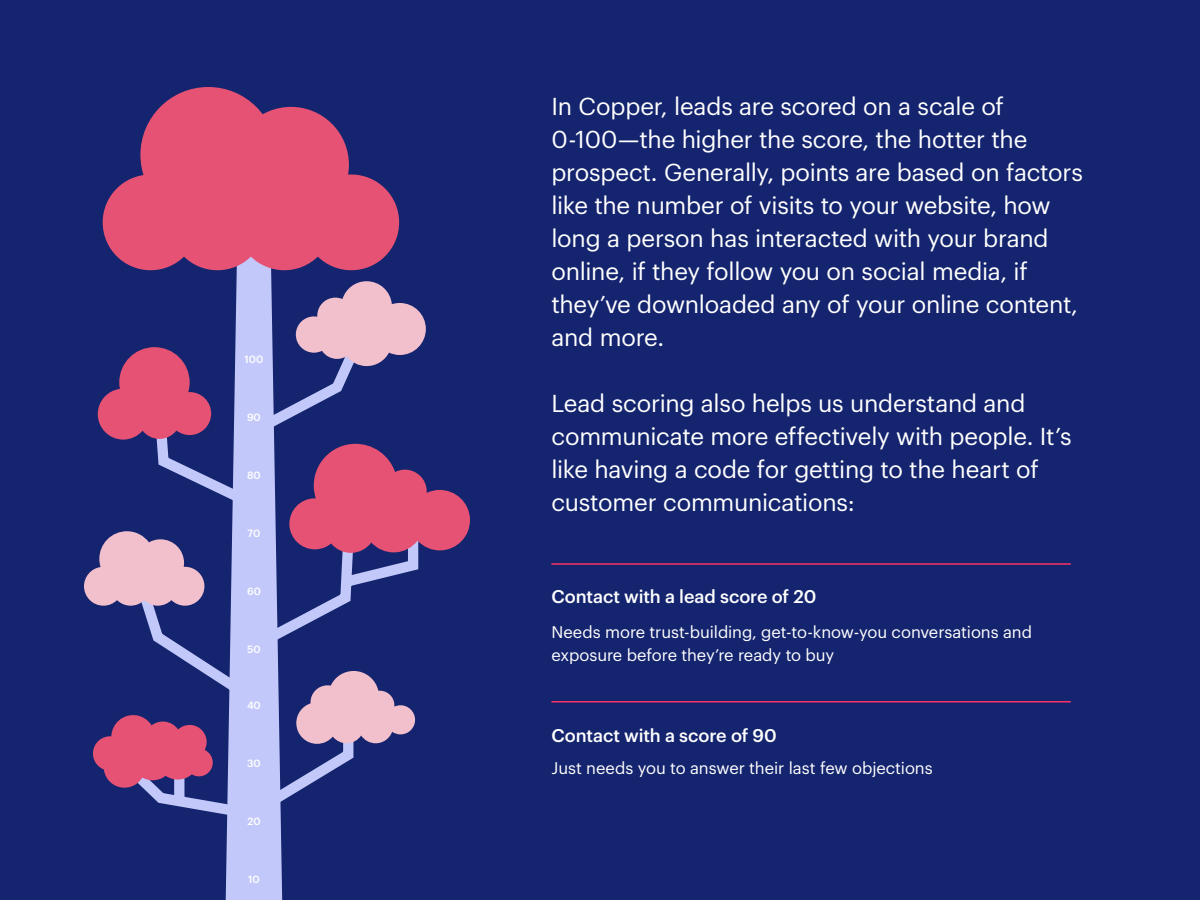
<style>
.page{position:relative;width:1200px;height:900px;background:#14246e}
.page>*{position:absolute;margin:0;border:0;box-sizing:border-box;transform-origin:0 0}
.Body_2__EBook{font:24px/33px "Graphik";letter-spacing:-.01em;color:#fff}
.Body_2__EBook-2{font:500 18px "Graphik";letter-spacing:-.005em;color:#fff}
.Body_2__EBook-3{font:16.5px/22.5px "Graphik";color:#fff}
.t1{font:500 10.35px "Graphik";color:#fff}
</style>
<div class="page">
<hr style="left:551px;top:563px;width:520px;height:2px;background:#fc3366">
<hr style="left:551px;top:701px;width:520px;height:2px;background:#fc3366">
<svg style="left:84px;top:254px;width:386px;height:646px"></svg>
<div style="left:103px;top:175px;width:95px;height:95px;background:#e65273;border-radius:50%"></div>
<div style="left:170px;top:175px;width:95px;height:95px;background:#e65273;border-radius:50%"></div>
<div style="left:237px;top:175px;width:95px;height:95px;background:#e65273;border-radius:50%"></div>
<div style="left:303px;top:175px;width:96px;height:95px;background:#e65273;border-radius:50%"></div>
<div style="left:140px;top:87px;width:136px;height:136px;background:#e65273;border-radius:50%"></div>
<div style="left:233px;top:107px;width:116px;height:116px;background:#e65273;border-radius:50%"></div>
<p class="t1" style="left:245px;top:351px;width:20px">100</p>
<p class="t1" style="left:247px;top:409px;width:15px">90</p>
<p class="t1" style="left:247px;top:467px;width:15px">80</p>
<p class="t1" style="left:248px;top:525px;width:14px">70</p>
<p class="t1" style="left:247px;top:583px;width:15px">60</p>
<p class="t1" style="left:247px;top:641px;width:15px">50</p>
<p class="t1" style="left:247px;top:698px;width:15px">40</p>
<p class="t1" style="left:247px;top:756px;width:15px">30</p>
<p class="t1" style="left:247px;top:814px;width:15px">20</p>
<p class="t1" style="left:248px;top:872px;width:13px">10</p>
<p class="Body_2__EBook" style="left:551px;top:88px;width:533px">In Copper, leads are scored on a scale of 0-100—the higher the score, the hotter the prospect. Generally, points are based on factors like the number of visits to your website, how long a person has interacted with your brand online, if they follow you on social media, if they’ve downloaded any of your online content, and more.</p>
<p class="Body_2__EBook" style="left:551px;top:385px;width:522px">Lead scoring also helps us understand and communicate more effectively with people. It’s like having a code for getting to the heart of customer communications:</p>
<p class="Body_2__EBook-2" style="left:551px;top:583px;width:266px">Contact with a lead score of 20</p>
<p class="Body_2__EBook-3" style="left:551px;top:620px;width:482px">Needs more trust-building, get-to-know-you conversations and exposure before they’re ready to buy</p>
<p class="Body_2__EBook-2" style="left:551px;top:721px;width:227px">Contact with a score of 90</p>
<p class="Body_2__EBook-3" style="left:551px;top:755px;width:383px">Just needs you to answer their last few objections</p>
</div>
